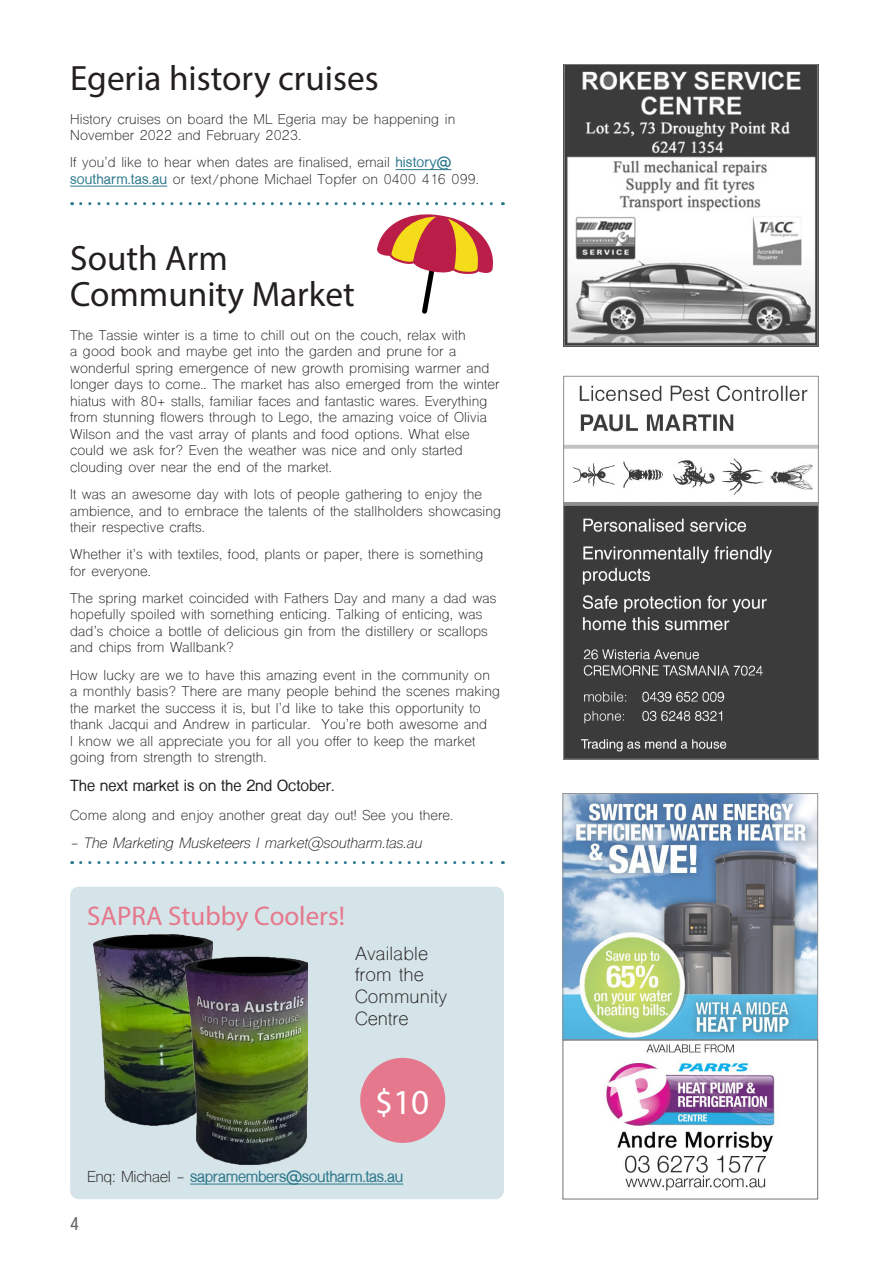
<style>
.page{position:relative;width:893px;height:1263px;background:#fff}
.page>*{position:absolute;margin:0;border:0;box-sizing:border-box;transform-origin:0 0}
.Heading{font:35.25px/36px "Myriad Pro";color:#231f20}
.Heading-2{font:35.25px "Myriad Pro";color:#fff}
.Services_Heading{font:27px "Myriad Pro";color:#e5788c}
.Paragraph{font:18px/21.6px "Shree Dev 0714";letter-spacing:.01em;color:#231f20}
.t1{font:18px "Roboto Condensed";color:#231f20}
.Paragraph-2{font:700 15px "Shree Dev 0714";letter-spacing:-.02em;color:#2c788c}
.Medium_heading{font:700 15px "Shree Dev 0714";color:#231f20}
.Byline{font:italic 14.25px "Shree Dev 0714";letter-spacing:-.01em;color:#231f20}
.Paragraph-3{font:13.5px/16.5px "Shree Dev 0714";letter-spacing:.01em;color:#231f20}
.s1{font-weight:700;color:#2c788c}
.s2{font-weight:400;color:#231f20}
</style>
<div class="page">
<img style="left:565px;top:385px;width:252px;height:372px">
<div style="left:563px;top:376px;width:256px;height:383px;border:1px solid #6d6f71"></div>
<img style="left:563px;top:64px;width:256px;height:282px">
<img style="left:565px;top:795px;width:251px;height:396px">
<div style="left:563px;top:793px;width:255px;height:247px;border:1px solid #6d6f71"></div>
<div style="left:563px;top:1040px;width:255px;height:159px;border:1px solid #6d6f71"></div>
<svg style="left:81px;top:202px;width:422px;height:3px"></svg>
<hr style="left:395px;top:169px;width:56px;height:1px;background:#2c788c">
<hr style="left:70px;top:186px;width:97px;height:1px;background:#2c788c">
<svg style="left:377px;top:214px;width:116px;height:100px"></svg>
<svg style="left:81px;top:861px;width:422px;height:3px"></svg>
<div style="left:70px;top:887px;width:434px;height:312px;background:#d5e4e8;border-radius:9px"></div>
<hr style="left:190px;top:1184px;width:213px;height:1px;background:#2c788c">
<img style="left:92px;top:934px;width:83px;height:192px">
<img style="left:175px;top:934px;width:132px;height:231px">
<div style="left:360px;top:1058px;width:85px;height:85px;background:#e5788c;border-radius:50%"></div>
<p class="Heading" style="left:70px;top:60px;width:310px">Egeria history cruises</p>
<p class="Paragraph-3" style="left:70px;top:112px;width:387px">History cruises on board the ML Egeria may be happening in<br>November 2022 and February 2023.</p>
<p class="Paragraph-3" style="left:70px;top:156px;width:410px">If you’d like to hear when dates are finalised, email <span class="s1">history@ southarm.tas.au</span> or text/phone Michael Topfer on 0400 416 099.</p>
<p class="Heading" style="left:70px;top:240px;width:286px">South Arm<br>Community Market</p>
<p class="Paragraph-3" style="left:70px;top:328px;width:431px">The Tassie winter is a time to chill out on the couch, relax with<br>a good book and maybe get into the garden and prune for a wonderful spring emergence of new growth promising warmer and longer days to come.. The market has also emerged from the winter hiatus with 80+ stalls, familiar faces and fantastic wares. Everything from stunning flowers through to Lego, the amazing voice of Olivia Wilson and the vast array of plants and food options. What else could we ask for? Even the weather was nice and only started clouding over near the end of the market.</p>
<p class="Paragraph-3" style="left:70px;top:488px;width:432px">It was an awesome day with lots of people gathering to enjoy the ambience, and to embrace the talents of the stallholders showcasing their respective crafts.</p>
<p class="Paragraph-3" style="left:70px;top:548px;width:415px">Whether it’s with textiles, food, plants or paper, there is something for everyone.</p>
<p class="Paragraph-3" style="left:70px;top:591px;width:428px">The spring market coincided with Fathers Day and many a dad was hopefully spoiled with something enticing. Talking of enticing, was dad’s choice a bottle of delicious gin from the distillery or scallops and chips from Wallbank?</p>
<p class="Paragraph-3" style="left:70px;top:668px;width:431px">How lucky are we to have this amazing event in the community on a monthly basis? There are many people behind the scenes making the market the success it is, but I’d like to take this opportunity to thank Jacqui and Andrew in particular. You’re both awesome and<br>I know we all appreciate you for all you offer to keep the market going from strength to strength.</p>
<p class="Medium_heading" style="left:70px;top:777px;width:266px">The next market is on the 2nd October.</p>
<p class="Paragraph-3" style="left:70px;top:808px;width:385px">Come along and enjoy another great day out! See you there.</p>
<p class="Byline" style="left:70px;top:834px;width:353px">- The Marketing Musketeers l market@southarm.tas.au</p>
<p class="Services_Heading" style="left:87px;top:900px;width:259px">SAPRA Stubby Coolers!</p>
<p class="Paragraph" style="left:355px;top:945px;width:94px">Available from the<br>Community<br>Centre</p>
<p class="Heading-2" style="left:375px;top:1080px;width:56px">$10</p>
<p class="Paragraph-2" style="left:87px;top:1168px;width:318px"><span class="s2">Enq: Michael -</span> sapramembers@southarm.tas.au</p>
<h3 class="t1" style="left:70px;top:1211px;width:10px">4</h3>
</div>
